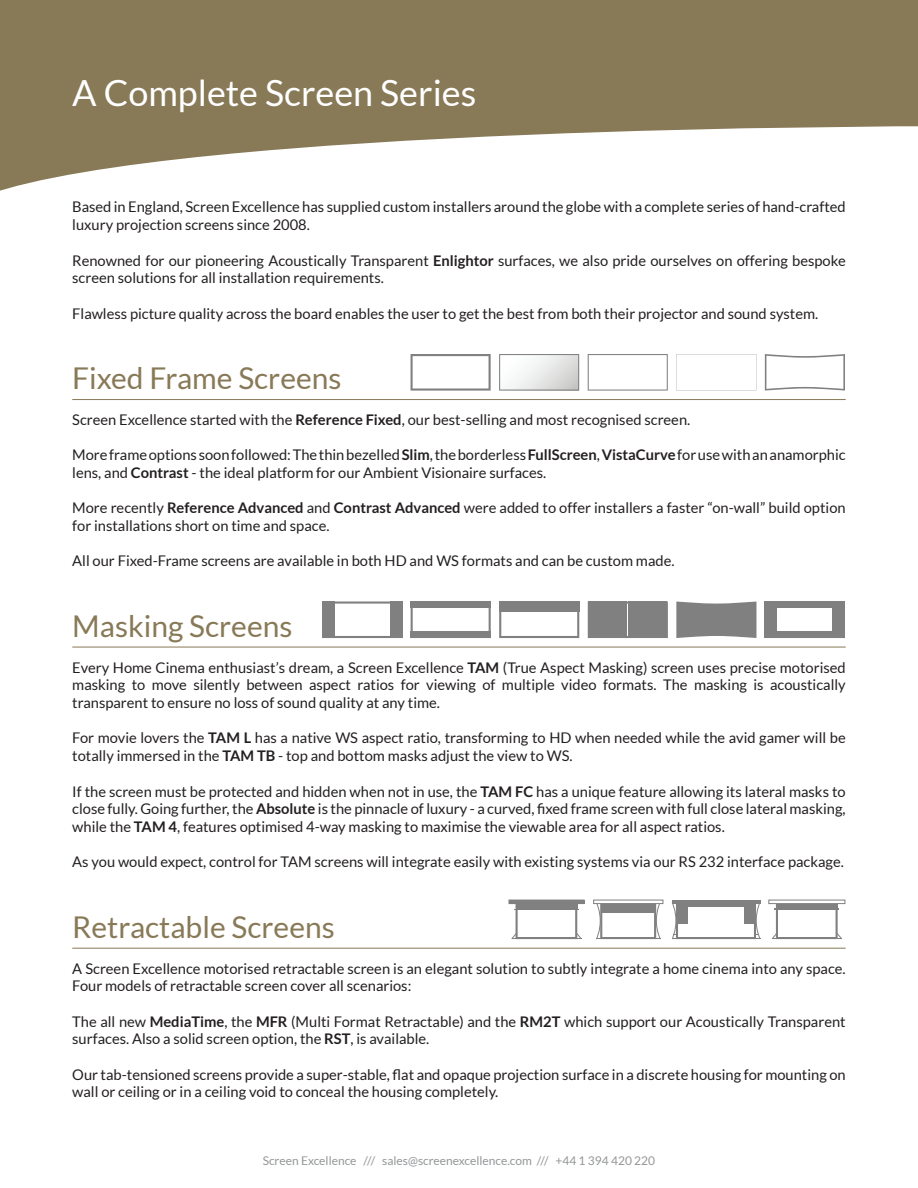
<style>
.page{position:relative;width:918px;height:1188px;background:#fff}
.page>*{position:absolute;margin:0;border:0;box-sizing:border-box;transform-origin:0 0}
.t1{font:36px "Lato";color:#fff}
.t2{font:30px "Lato";color:#887957}
.t3{font:14.7px/17.7px "Lato";color:#231f20}
.t4{font:12px "Lato";color:#939698}
.s1{font-weight:700}
</style>
<div class="page">
<svg style="left:0;top:0;width:918px;height:191px;fill:#887957"></svg>
<hr style="left:72px;top:399px;width:774px;height:1px;background:#887957">
<svg style="left:499px;top:354px;width:80px;height:37px"></svg>
<svg style="left:411px;top:354px;width:80px;height:37px"></svg>
<svg style="left:588px;top:354px;width:80px;height:37px"></svg>
<svg style="left:676px;top:354px;width:80px;height:37px"></svg>
<svg style="left:765px;top:354px;width:80px;height:37px"></svg>
<hr style="left:72px;top:647px;width:774px;height:1px;background:#887957">
<svg style="left:322px;top:601px;width:80px;height:37px"></svg>
<div style="left:390px;top:602px;width:12px;height:36px;background:#7f807f"></div>
<div style="left:322px;top:602px;width:12px;height:36px;background:#7f807f"></div>
<svg style="left:411px;top:608px;width:80px;height:30px"></svg>
<div style="left:411px;top:601px;width:80px;height:7px;background:#7f807f"></div>
<div style="left:411px;top:631px;width:80px;height:6px;background:#7f807f"></div>
<svg style="left:499px;top:612px;width:80px;height:26px"></svg>
<div style="left:499px;top:601px;width:80px;height:11px;background:#7f807f"></div>
<svg style="left:588px;top:601px;width:80px;height:37px"></svg>
<div style="left:628px;top:602px;width:38px;height:36px;background:#7f807f"></div>
<div style="left:589px;top:602px;width:38px;height:36px;background:#7f807f"></div>
<svg style="left:676px;top:601px;width:80px;height:37px;background:#898a89"></svg>
<svg style="left:777px;top:608px;width:56px;height:30px"></svg>
<div style="left:765px;top:601px;width:80px;height:7px;background:#7f807f"></div>
<div style="left:765px;top:631px;width:80px;height:6px;background:#7f807f"></div>
<div style="left:833px;top:602px;width:12px;height:36px;background:#7f807f"></div>
<div style="left:765px;top:602px;width:12px;height:36px;background:#7f807f"></div>
<hr style="left:72px;top:948px;width:774px;height:1px;background:#887957">
<svg style="left:511px;top:904px;width:71px;height:35px"></svg>
<div style="left:509px;top:900px;width:75px;height:4px;border:1px solid #7f807f"></div>
<svg style="left:596px;top:904px;width:65px;height:35px"></svg>
<svg style="left:593px;top:900px;width:70px;height:4px"></svg>
<hr style="left:672px;top:900px;width:88px;height:4px;background:#7f807f">
<svg style="left:672px;top:904px;width:88px;height:35px"></svg>
<svg style="left:772px;top:904px;width:70px;height:35px"></svg>
<div style="left:769px;top:900px;width:76px;height:4px;border:1px solid #7f807f"></div>
<p class="t1" style="left:72px;top:73px;width:406px">A Complete Screen Series</p>
<p class="t3" style="left:72px;top:198px;width:775px">Based in England, Screen Excellence has supplied custom installers around the globe with a complete series of hand-crafted luxury projection screens since 2008.</p>
<p class="t3" style="left:72px;top:251px;width:775px">Renowned for our pioneering Acoustically Transparent <span class="s1">Enlightor</span> surfaces, we also pride ourselves on offering bespoke screen solutions for all installation requirements.</p>
<p class="t3" style="left:72px;top:304px;width:748px">Flawless picture quality across the board enables the user to get the best from both their projector and sound system.</p>
<p class="t2" style="left:72px;top:362px;width:271px">Fixed Frame Screens</p>
<p class="t3" style="left:72px;top:411px;width:620px">Screen Excellence started with the <span class="s1">Reference Fixed</span>, our best-selling and most recognised screen.</p>
<p class="t3" style="left:72px;top:446px;width:775px">More frame options soon followed: The thin bezelled <span class="s1">Slim</span>, the borderless <span class="s1">FullScreen</span>, <span class="s1">VistaCurve</span> for use with an anamorphic lens, and <span class="s1">Contrast</span> - the ideal platform for our Ambient Visionaire surfaces.</p>
<p class="t3" style="left:72px;top:499px;width:775px">More recently <span class="s1">Reference Advanced</span> and <span class="s1">Contrast Advanced</span> were added to offer installers a faster “on-wall” build option for installations short on time and space.</p>
<p class="t3" style="left:72px;top:552px;width:604px">All our Fixed-Frame screens are available in both HD and WS formats and can be custom made.</p>
<p class="t2" style="left:72px;top:610px;width:222px">Masking Screens</p>
<p class="t3" style="left:72px;top:658px;width:775px;text-align:justify">Every Home Cinema enthusiast’s dream, a Screen Excellence <span class="s1">TAM</span> (True Aspect Masking) screen uses precise motorised masking to move silently between aspect ratios for viewing of multiple video formats. The masking is acoustically transparent to ensure no loss of sound quality at any time.</p>
<p class="t3" style="left:72px;top:729px;width:775px">For movie lovers the <span class="s1">TAM L</span> has a native WS aspect ratio, transforming to HD when needed while the avid gamer will be totally immersed in the <span class="s1">TAM TB</span> - top and bottom masks adjust the view to WS.</p>
<p class="t3" style="left:72px;top:782px;width:775px;text-align:justify">If the screen must be protected and hidden when not in use, the <span class="s1">TAM FC</span> has a unique feature allowing its lateral masks to close fully. Going further, the <span class="s1">Absolute</span> is the pinnacle of luxury - a curved, fixed frame screen with full close lateral masking, while the <span class="s1">TAM 4</span>, features optimised 4-way masking to maximise the viewable area for all aspect ratios.</p>
<p class="t3" style="left:72px;top:853px;width:773px">As you would expect, control for TAM screens will integrate easily with existing systems via our RS 232 interface package.</p>
<p class="t2" style="left:72px;top:911px;width:264px">Retractable Screens</p>
<p class="t3" style="left:72px;top:959px;width:775px">A Screen Excellence motorised retractable screen is an elegant solution to subtly integrate a home cinema into any space.<br>Four models of retractable screen cover all scenarios:</p>
<p class="t3" style="left:72px;top:1012px;width:775px">The all new <span class="s1">MediaTime</span>, the <span class="s1">MFR</span> (Multi Format Retractable) and the <span class="s1">RM2T</span> which support our Acoustically Transparent surfaces. Also a solid screen option, the <span class="s1">RST</span>, is available.</p>
<p class="t3" style="left:72px;top:1066px;width:775px">Our tab-tensioned screens provide a super-stable, flat and opaque projection surface in a discrete housing for mounting on wall or ceiling or in a ceiling void to conceal the housing completely.</p>
<p class="t4" style="left:263px;top:1154px;width:394px">Screen Excellence /// sales@screenexcellence.com /// +44 1 394 420 220</p>
</div>
